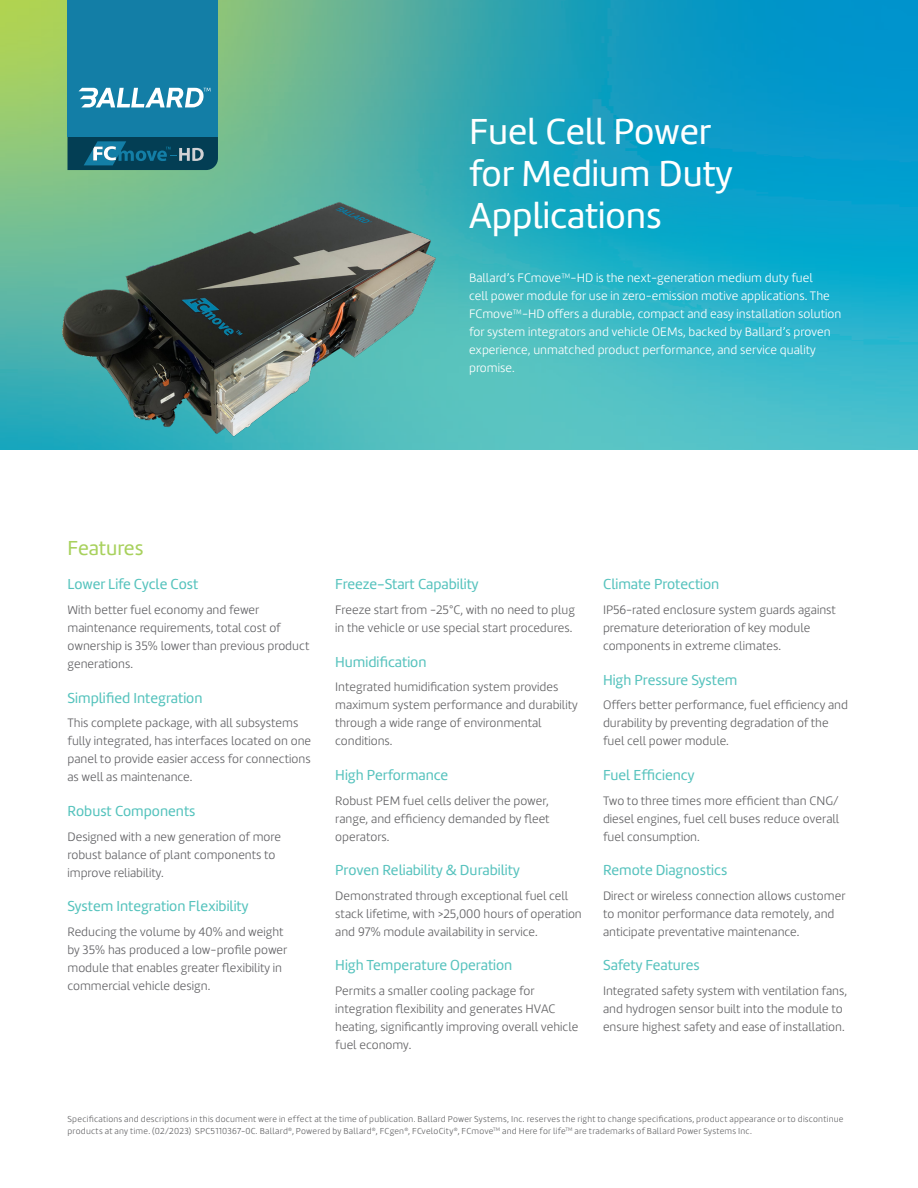
<style>
.page{position:relative;width:918px;height:1188px;background:#fff}
.page>*{position:absolute;margin:0;border:0;box-sizing:border-box;transform-origin:0 0}
.Page_Title_white{font:37.5px/42px "Marine";color:#fff}
.Subtitle-_Green{font:21px "Marine";color:#a8d15d}
.H3_Subtile_Aqua{font:15px "Marine";color:#58c3be}
.H3_Subtile_Aqua-2{font:15px "Marine";color:#56c3bd}
.Body_Grey{font:300 12.75px/18px "Marine";color:#646466}
.Body_Grey-2{font:300 12.75px/18px "Marine";color:#636366}
.Intro_text{font:300 12.75px/18px "Marine";color:#fff}
.Footer_text{font:300 9px/12px "Marine";letter-spacing:.025em;color:#646466}
</style>
<div class="page">
<img style="left:0;top:0;width:918px;height:450px">
<img style="left:59px;top:200px;width:395px;height:238px">
<div style="left:68px;top:0;width:150px;height:137px;background:#137ea6"></div>
<svg style="left:68px;top:137px;width:150px;height:33px;background:#16556c"></svg>
<svg style="left:79px;top:88px;width:131px;height:19px"></svg>
<p class="Page_Title_white" style="left:469px;top:110px;width:265px">Fuel Cell Power for Medium Duty<br>Applications</p>
<p class="Intro_text" style="left:469px;top:269px;width:374px">Ballard’s FCmove™-HD is the next-generation medium duty fuel<br>cell power module for use in zero-emission motive applications. The FCmove™-HD offers a durable, compact and easy installation solution for system integrators and vehicle OEMs, backed by Ballard’s proven experience, unmatched product performance, and service quality promise.</p>
<p class="Subtitle-_Green" style="left:68px;top:535px;width:77px">Features</p>
<p class="H3_Subtile_Aqua-2" style="left:68px;top:575px;width:132px">Lower Life Cycle Cost</p>
<p class="Body_Grey-2" style="left:68px;top:601px;width:243px">With better fuel economy and fewer maintenance requirements, total cost of ownership is 35% lower than previous product generations.</p>
<p class="H3_Subtile_Aqua-2" style="left:68px;top:688px;width:137px">Simplified Integration</p>
<p class="Body_Grey-2" style="left:68px;top:714px;width:245px">This complete package, with all subsystems fully integrated, has interfaces located on one panel to provide easier access for connections as well as maintenance.</p>
<p class="H3_Subtile_Aqua-2" style="left:68px;top:801px;width:130px">Robust Components</p>
<p class="Body_Grey-2" style="left:68px;top:827px;width:215px">Designed with a new generation of more robust balance of plant components to improve reliability.</p>
<p class="H3_Subtile_Aqua-2" style="left:68px;top:897px;width:183px">System Integration Flexibility</p>
<p class="Body_Grey-2" style="left:68px;top:923px;width:222px">Reducing the volume by 40% and weight by 35% has produced a low-profile power module that enables greater flexibility in commercial vehicle design.</p>
<p class="H3_Subtile_Aqua" style="left:335px;top:575px;width:145px">Freeze-Start Capability</p>
<p class="Body_Grey" style="left:335px;top:601px;width:241px">Freeze start from -25°C, with no need to plug in the vehicle or use special start procedures.</p>
<p class="H3_Subtile_Aqua" style="left:335px;top:652px;width:93px">Humidification</p>
<p class="Body_Grey" style="left:335px;top:678px;width:244px">Integrated humidification system provides maximum system performance and durability through a wide range of environmental conditions.</p>
<p class="H3_Subtile_Aqua" style="left:335px;top:765px;width:114px">High Performance</p>
<p class="Body_Grey" style="left:335px;top:791px;width:216px;text-align:justify">Robust PEM fuel cells deliver the power, range, and efficiency demanded by fleet operators.</p>
<p class="H3_Subtile_Aqua" style="left:335px;top:861px;width:186px">Proven Reliability &amp; Durability</p>
<p class="Body_Grey" style="left:335px;top:887px;width:248px">Demonstrated through exceptional fuel cell stack lifetime, with &gt;25,000 hours of operation and 97% module availability in service.</p>
<p class="H3_Subtile_Aqua" style="left:335px;top:956px;width:179px">High Temperature Operation</p>
<p class="Body_Grey" style="left:335px;top:982px;width:245px">Permits a smaller cooling package for integration flexibility and generates HVAC heating, significantly improving overall vehicle fuel economy.</p>
<p class="H3_Subtile_Aqua" style="left:603px;top:575px;width:118px">Climate Protection</p>
<p class="Body_Grey" style="left:603px;top:601px;width:235px">IP56-rated enclosure system guards against premature deterioration of key module components in extreme climates.</p>
<p class="H3_Subtile_Aqua" style="left:603px;top:670px;width:136px">High Pressure System</p>
<p class="Body_Grey" style="left:603px;top:696px;width:247px">Offers better performance, fuel efficiency and durability by preventing degradation of the fuel cell power module.</p>
<p class="H3_Subtile_Aqua" style="left:603px;top:765px;width:93px">Fuel Efficiency</p>
<p class="Body_Grey" style="left:603px;top:791px;width:238px;text-align:justify">Two to three times more efficient than CNG/ diesel engines, fuel cell buses reduce overall fuel consumption.</p>
<p class="H3_Subtile_Aqua" style="left:603px;top:861px;width:126px">Remote Diagnostics</p>
<p class="Body_Grey" style="left:603px;top:887px;width:244px">Direct or wireless connection allows customer to monitor performance data remotely, and anticipate preventative maintenance.</p>
<p class="H3_Subtile_Aqua" style="left:603px;top:956px;width:98px">Safety Features</p>
<p class="Body_Grey" style="left:603px;top:982px;width:246px">Integrated safety system with ventilation fans, and hydrogen sensor built into the module to ensure highest safety and ease of installation.</p>
<p class="Footer_text" style="left:68px;top:1113px;width:777px">Specifications and descriptions in this document were in effect at the time of publication. Ballard Power Systems, Inc. reserves the right to change specifications, product appearance or to discontinue products at any time. (02/2023) SPC5110367-0C. Ballard<sup>®</sup>, Powered by Ballard<sup>®</sup>, FCgen<sup>®</sup>, FCveloCity<sup>®</sup>, FCmove<sup>TM</sup> and Here for life<sup>TM</sup> are trademarks of Ballard Power Systems Inc.</p>
</div>
